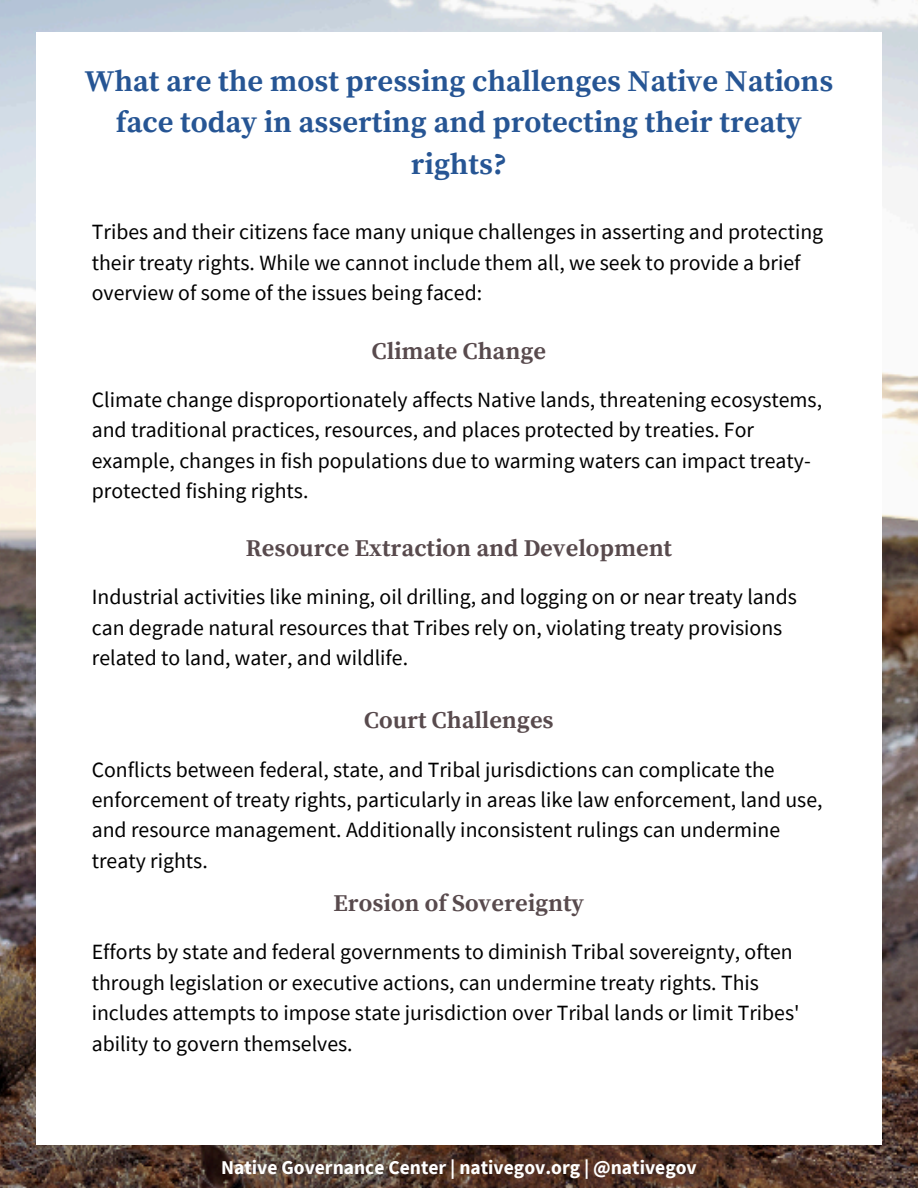
<style>
.page{position:relative;width:918px;height:1188px;background:#fff}
.page>*{position:absolute;margin:0;border:0;box-sizing:border-box;transform-origin:0 0}
.t1{font:700 30px/41.7px "Source Serif Pro";color:#265594;text-align:center}
.t2{font:700 24px "Source Serif Pro";color:#584a4d}
.t3{font:21.75px/30.3px "Source Sans Pro";color:#000}
.t4{font:700 19.5px "Source Sans Pro";color:#fff}
</style>
<div class="page">
<img style="left:0;top:0;width:918px;height:1188px">
<div style="left:36px;top:32px;width:846px;height:1113px;background:#fff"></div>
<h3 class="t1" style="left:85px;top:61px;width:750px">What are the most pressing challenges Native Nations face today in asserting and protecting their treaty rights?</h3>
<h1 class="t3" style="left:92px;top:216px;width:733px">Tribes and their citizens face many unique challenges in asserting and protecting their treaty rights. While we cannot include them all, we seek to provide a brief overview of some of the issues being faced:</h1>
<h2 class="t2" style="left:372px;top:336px;width:176px">Climate Change</h2>
<h3 class="t3" style="left:92px;top:384px;width:732px">Climate change disproportionately affects Native lands, threatening ecosystems, and traditional practices, resources, and places protected by treaties. For example, changes in fish populations due to warming waters can impact treaty&shy;protected fishing rights.</h3>
<h2 class="t2" style="left:246px;top:534px;width:428px">Resource Extraction and Development</h2>
<h3 class="t3" style="left:92px;top:581px;width:707px">Industrial activities like mining, oil drilling, and logging on or near treaty lands can degrade natural resources that Tribes rely on, violating treaty provisions related to land, water, and wildlife.</h3>
<h2 class="t2" style="left:364px;top:706px;width:191px">Court Challenges</h2>
<h3 class="t3" style="left:92px;top:754px;width:732px">Conflicts between federal, state, and Tribal jurisdictions can complicate the enforcement of treaty rights, particularly in areas like law enforcement, land use, and resource management. Additionally inconsistent rulings can undermine treaty rights.</h3>
<h2 class="t2" style="left:334px;top:889px;width:252px">Erosion of Sovereignty</h2>
<h3 class="t3" style="left:92px;top:937px;width:709px">Efforts by state and federal governments to diminish Tribal sovereignty, often through legislation or executive actions, can undermine treaty rights. This includes attempts to impose state jurisdiction over Tribal lands or limit Tribes' ability to govern themselves.</h3>
<p class="t4" style="left:221px;top:1155px;width:477px">Native Governance Center | nativegov.org | @nativegov</p>
</div>
